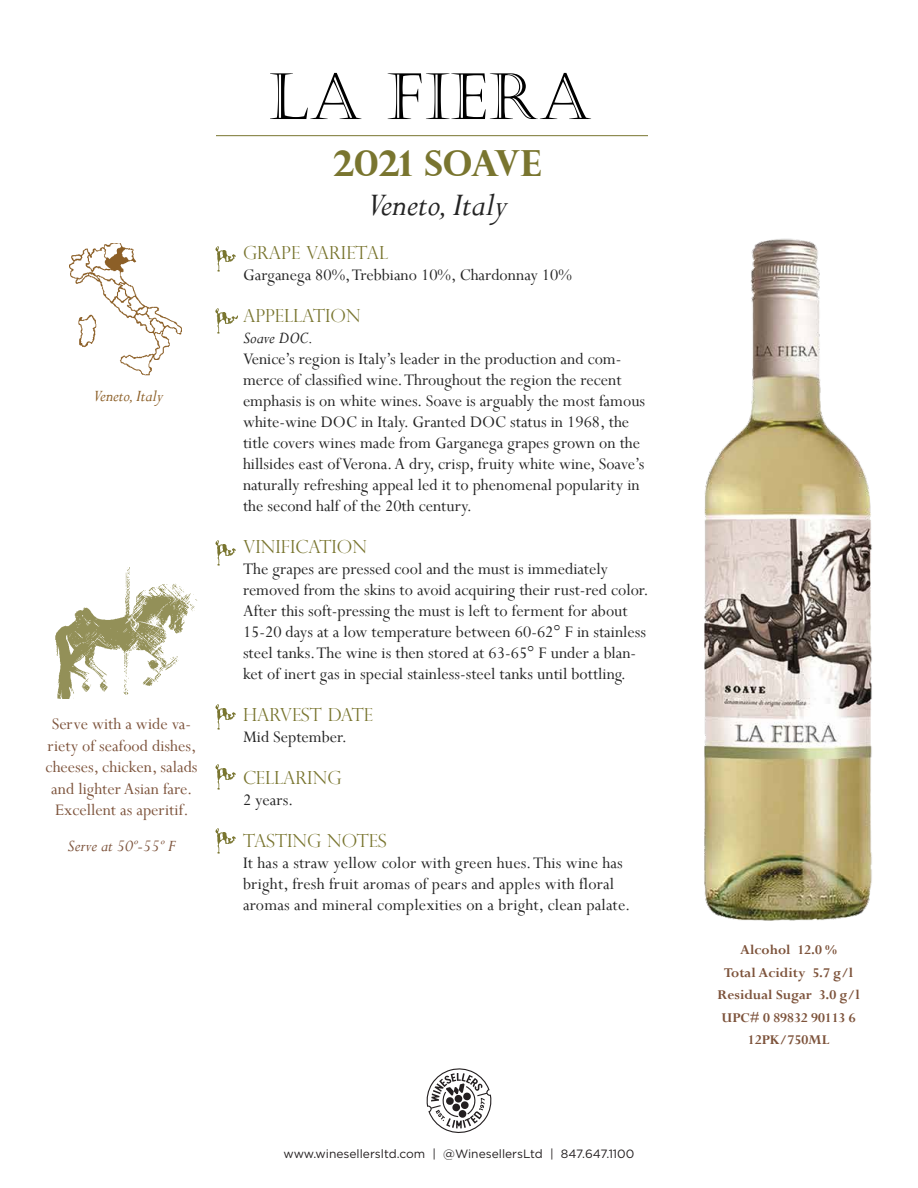
<style>
.page{position:relative;width:918px;height:1188px;background:#fff}
.page>*{position:absolute;margin:0;border:0;box-sizing:border-box;transform-origin:0 0}
.t1{font:italic 36px "Perpetua";color:#242424}
.t2{font:700 36px "Perpetua Titling";color:#79752f}
.t3{font:18px/21px "Perpetua";color:#242424}
.t4{font:18px/21.6px "Perpetua";color:#7d533b;text-align:center}
.t5{font:300 18px "Perpetua Titling";color:#79752f}
.t6{font:italic 18px "Perpetua";color:#7d533b}
.t7{font:italic 18px "Perpetua";color:#8c5f27}
.t8{font:italic 18px "Perpetua";color:#242424}
.t9{font:700 15px/22.5px "Perpetua";color:#7d533b;text-align:center}
.t10{font:12px "Gotham";color:#231f20}
</style>
<div class="page">
<svg style="left:270px;top:73px;width:92px;height:46px"></svg>
<svg style="left:388px;top:73px;width:203px;height:46px"></svg>
<img style="left:55px;top:567px;width:143px;height:131px">
<hr style="left:216px;top:135px;width:432px;height:1px;background:#79752f">
<img style="left:69px;top:243px;width:112px;height:132px">
<img style="left:704px;top:238px;width:168px;height:683px">
<img style="left:215px;top:246px;width:21px;height:26px">
<img style="left:215px;top:308px;width:22px;height:26px">
<img style="left:215px;top:540px;width:21px;height:26px">
<img style="left:215px;top:704px;width:21px;height:26px">
<img style="left:215px;top:764px;width:21px;height:26px">
<img style="left:215px;top:828px;width:21px;height:26px">
<svg style="left:426px;top:1068px;width:66px;height:65px"></svg>
<p class="t7" style="left:93px;top:385px;width:71px">Veneto, Italy</p>
<p class="t4" style="left:45px;top:713px;width:154px">Serve with a wide va&shy;riety of seafood dishes, cheeses, chicken, salads and lighter Asian fare.<br>Excellent as aperitif.</p>
<p class="t6" style="left:68px;top:835px;width:109px">Serve at 50º-55º F</p>
<h1 class="t2" style="left:333px;top:141px;width:210px">2021 SOAVE</h1>
<h1 class="t1" style="left:367px;top:182px;width:142px">Veneto, Italy</h1>
<p class="t5" style="left:243px;top:241px;width:147px">GRAPE VARIETAL</p>
<p class="t3" style="left:243px;top:264px;width:330px">Garganega 80%, Trebbiano 10%, Chardonnay 10%</p>
<p class="t5" style="left:243px;top:304px;width:119px">APPELLATION</p>
<p class="t8" style="left:243px;top:326px;width:72px">Soave DOC.</p>
<p class="t3" style="left:243px;top:348px;width:404px">Venice’s region is Italy’s leader in the production and com&shy;merce of classified wine. Throughout the region the recent emphasis is on white wines. Soave is arguably the most famous white-wine DOC in Italy. Granted DOC status in 1968, the title covers wines made from Garganega grapes grown on the hillsides east of Verona. A dry, crisp, fruity white wine, Soave’s naturally refreshing appeal led it to phenomenal popularity in the second half of the 20th century.</p>
<p class="t5" style="left:243px;top:535px;width:126px">VINIFICATION</p>
<p class="t3" style="left:243px;top:558px;width:407px">The grapes are pressed cool and the must is immediately removed from the skins to avoid acquiring their rust-red color.<br>After this soft-pressing the must is left to ferment for about 15-20 days at a low temperature between 60-62° F in stainless steel tanks. The wine is then stored at 63-65° F under a blan&shy;ket of inert gas in special stainless-steel tanks until bottling.</p>
<p class="t5" style="left:243px;top:704px;width:132px">HARVEST DATE</p>
<p class="t3" style="left:243px;top:726px;width:106px">Mid September.</p>
<p class="t5" style="left:243px;top:767px;width:100px">CELLARING</p>
<p class="t3" style="left:243px;top:789px;width:52px">2 years.</p>
<p class="t5" style="left:243px;top:830px;width:145px">TASTING NOTES</p>
<p class="t3" style="left:243px;top:852px;width:389px">It has a straw yellow color with green hues. This wine has bright, fresh fruit aromas of pears and apples with floral aromas and mineral complexities on a bright, clean palate.</p>
<p class="t10" style="left:284px;top:1147px;width:352px">www.winesellersltd.com | @WinesellersLtd | 847.647.1100</p>
<p class="t9" style="left:718px;top:939px;width:144px">Alcohol 12.0 %<br>Total Acidity 5.7 g/l<br>Residual Sugar 3.0 g/l<br>UPC# 0 89832 90113 6<br>12PK/750ML</p>
</div>
